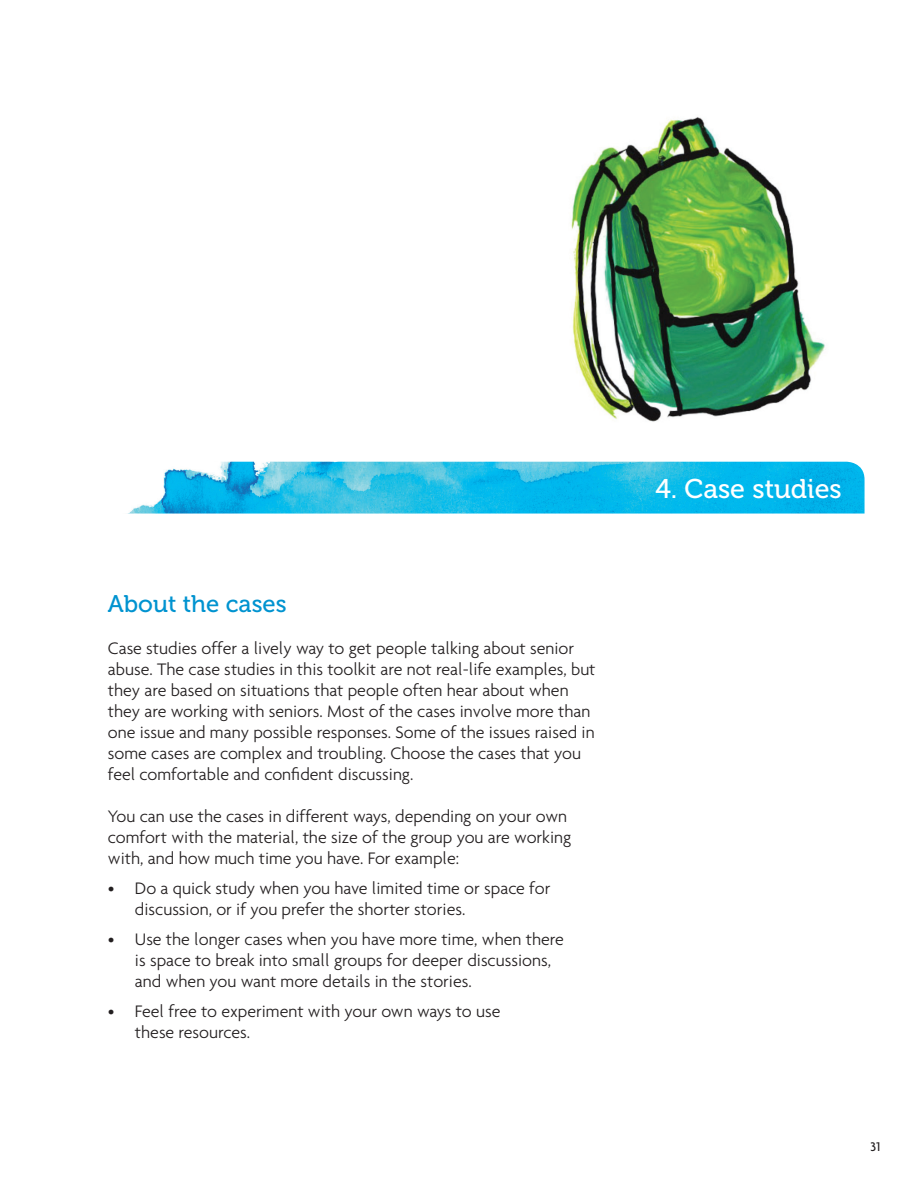
<style>
.page{position:relative;width:918px;height:1188px;background:#fff}
.page>*{position:absolute;margin:0;border:0;box-sizing:border-box;transform-origin:0 0}
.t1{font:27px "Museo 500";color:#fff}
.t2{font:24px "Museo 500";color:#0093d0}
.t3{font:300 18px/21px "Agenda";color:#231f20}
.t4{font:500 13.5px "Agenda";color:#231f20}
</style>
<div class="page">
<img style="left:127px;top:462px;width:738px;height:52px">
<img style="left:571px;top:117px;width:254px;height:305px">
<h2 class="t2" style="left:108px;top:591px;width:180px">About the cases</h2>
<p class="t3" style="left:108px;top:637px;width:489px">Case studies offer a lively way to get people talking about senior abuse. The case studies in this toolkit are not real-life examples, but they are based on situations that people often hear about when they are working with seniors. Most of the cases involve more than one issue and many possible responses. Some of the issues raised in some cases are complex and troubling. Choose the cases that you feel comfortable and confident discussing.</p>
<p class="t3" style="left:108px;top:805px;width:465px">You can use the cases in different ways, depending on your own comfort with the material, the size of the group you are working with, and how much time you have. For example:</p>
<p class="t3" style="left:135px;top:877px;width:417px;text-indent:-27px">• Do a quick study when you have limited time or space for discussion, or if you prefer the shorter stories.</p>
<p class="t3" style="left:135px;top:928px;width:430px;text-indent:-27px">• Use the longer cases when you have more time, when there is space to break into small groups for deeper discussions, and when you want more details in the stories.</p>
<p class="t3" style="left:135px;top:1001px;width:367px;text-indent:-27px">• Feel free to experiment with your own ways to use these resources.</p>
<h1 class="t1" style="left:655px;top:474px;width:188px">4. Case studies</h1>
<p class="t4" style="left:870px;top:1138px;width:12px">31</p>
</div>
